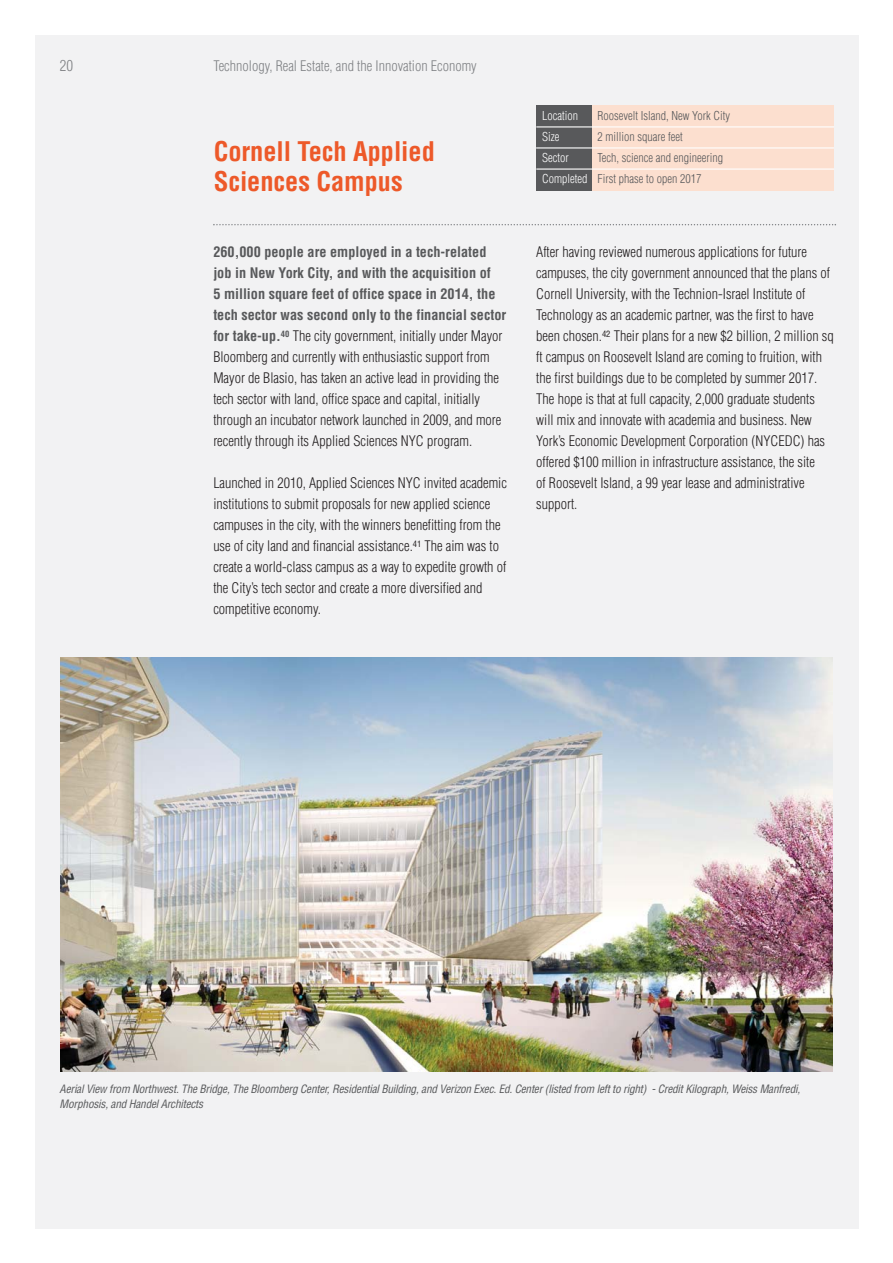
<style>
.page{position:relative;width:893px;height:1263px;background:#fff}
.page>*{position:absolute;margin:0;border:0;box-sizing:border-box;transform-origin:0 0}
.t1{font:700 condensed 26.4px/30px "Helvetica";letter-spacing:-.005em;color:#ed5929}
.t2{font:300 condensed 15px "Helvetica";color:#808285}
.t3{font:300 condensed 14.25px/21px "Helvetica";color:#231f20}
.t4{font:300 condensed 14.25px "Helvetica";color:#808285}
.t5{font:300 condensed 12px/21px "Helvetica";color:#58595b}
.t6{font:300 condensed 12px "Helvetica";color:#fff}
.t7{font:italic condensed 11.25px/15px "Helvetica";color:#58595b}
.s1{font-weight:700;color:#58595b}
.s2{color:#fff}
</style>
<div class="page">
<div style="left:35px;top:35px;width:824px;height:1194px;background:#f2f2f3"></div>
<svg style="left:213px;top:224px;width:623px;height:1px"></svg>
<div style="left:582px;top:105px;width:252px;height:86px;background:#fcdfcf"></div>
<div style="left:536px;top:105px;width:55px;height:86px;background:#58595b"></div>
<hr style="left:536px;top:126px;width:298px;height:2px;background:#fff">
<hr style="left:536px;top:147px;width:297px;height:2px;background:#fff">
<hr style="left:536px;top:169px;width:298px;height:1px;background:#fff">
<img style="left:60px;top:657px;width:772px;height:415px">
<p class="t2" style="left:60px;top:60px;width:15px">20</p>
<p class="t4" style="left:213px;top:60px;width:265px">Technology, Real Estate, and the Innovation Economy</p>
<h1 class="t1" style="left:214px;top:139px;width:223px">Cornell Tech Applied<br>Sciences Campus</h1>
<p class="t3" style="left:213px;top:243px;width:294px"><span class="s1">260,000 people are employed in a tech-related job in New York City, and with the acquisition of<br>5 million square feet of office space in 2014, the tech sector was second only to the financial sector for take-up.</span><sup>40</sup> The city government, initially under Mayor Bloomberg and currently with enthusiastic support from Mayor de Blasio, has taken an active lead in providing the tech sector with land, office space and capital, initially through an incubator network launched in 2009, and more recently through its Applied Sciences NYC program.</p>
<p class="t3" style="left:213px;top:474px;width:295px">Launched in 2010, Applied Sciences NYC invited academic institutions to submit proposals for new applied science campuses in the city, with the winners benefitting from the use of city land and financial assistance.<sup>41</sup> The aim was to create a world-class campus as a way to expedite growth of the City’s tech sector and create a more diversified and competitive economy.</p>
<p class="t6" style="left:542px;top:111px;width:37px">Location</p>
<p class="t5" style="left:597px;top:106px;width:134px">Roosevelt Island, New York City</p>
<p class="t6" style="left:542px;top:132px;width:19px">Size</p>
<p class="t5" style="left:597px;top:127px;width:87px">2 million square feet</p>
<p class="t6" style="left:542px;top:153px;width:28px">Sector</p>
<p class="t5" style="left:542px;top:148px;width:182px;text-indent:55px">Tech, science and engineering<br><span class="s2">Completed</span> First phase to open 2017</p>
<p class="t3" style="left:536px;top:243px;width:299px">After having reviewed numerous applications for future campuses, the city government announced that the plans of Cornell University, with the Technion-Israel Institute of Technology as an academic partner, was the first to have been chosen.<sup>42</sup> Their plans for a new $2 billion, 2 million sq ft campus on Roosevelt Island are coming to fruition, with the first buildings due to be completed by summer 2017.<br>The hope is that at full capacity, 2,000 graduate students will mix and innovate with academia and business. New York’s Economic Development Corporation (NYCEDC) has offered $100 million in infrastructure assistance, the site<br>of Roosevelt Island, a 99 year lease and administrative support.</p>
<p class="t7" style="left:60px;top:1082px;width:744px">AerialView from Northwest.The Bridge,The Bloomberg Center,ResidentialBuilding,and Verizon Exec.Ed.Center(listed from leftto right) -CreditKilograph,Weiss Manfredi,<br>Morphosis,and HandelArchitects</p>
</div>
